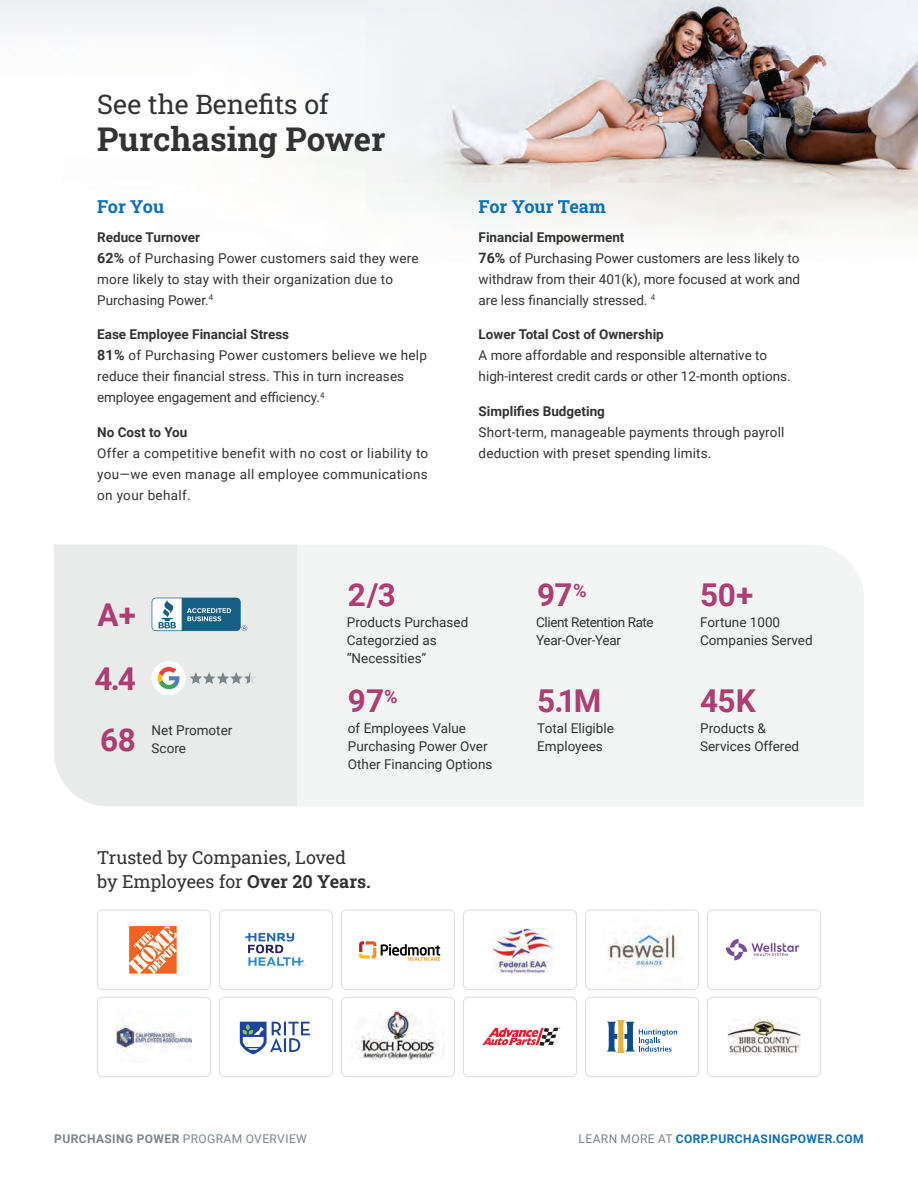
<style>
.page{position:relative;width:918px;height:1188px;background:#fff}
.page>*{position:absolute;margin:0;border:0;box-sizing:border-box;transform-origin:0 0}
._24pt_Header{font:700 33px "Roboto Slab";color:#323332}
.t1{font:700 31.5px "Roboto";letter-spacing:-.015em;color:#ad3d72}
._24pt_Header-2{font:27px "Roboto Slab";color:#323332}
._12_pt_subheads{font:18px/24px "Roboto Slab";color:#323332}
.t2{font:700 18px "Roboto Slab";color:#0770ba}
.Small_Body_Copy{font:13.5px/21px "Roboto";color:#323332}
.Small_Body_Copy-2{font:13.5px/21px "Roboto";letter-spacing:.025em;color:#323332}
.Small_Body_Copy-3{font:13.5px/18px "Roboto";letter-spacing:-.03em;color:#323332}
.t3{font:700 12px "Roboto";letter-spacing:.035em;color:#0770ba}
.t4{font:700 12px "Roboto";letter-spacing:.035em;color:#7c858c}
.s1{font-weight:700}
.s2{font-weight:700;font-size:14.25px}
.s3{font-weight:400}
.s4{font-weight:400;color:#7c858c}
</style>
<div class="page">
<img style="left:0;top:0;width:918px;height:234px">
<div style="left:54px;top:544px;width:243px;height:262px;background:#e9eaea"></div>
<div style="left:297px;top:545px;width:567px;height:261px;background:#f3f4f4"></div>
<svg style="left:482px;top:1028px;width:78px;height:18px"></svg>
<div style="left:463px;top:997px;width:114px;height:80px;border:1px solid #dbdcdb;border-radius:5px"></div>
<svg style="left:726px;top:939px;width:73px;height:21px"></svg>
<div style="left:707px;top:910px;width:114px;height:80px;border:1px solid #dbdcdb;border-radius:5px"></div>
<svg style="left:240px;top:1022px;width:70px;height:32px"></svg>
<div style="left:219px;top:997px;width:114px;height:80px;border:1px solid #dbdcdb;border-radius:5px"></div>
<img style="left:116px;top:1023px;width:76px;height:30px">
<div style="left:97px;top:997px;width:114px;height:80px;border:1px solid #dbdcdb;border-radius:5px"></div>
<svg style="left:607px;top:1020px;width:70px;height:33px"></svg>
<div style="left:585px;top:997px;width:114px;height:80px;border:1px solid #dbdcdb;border-radius:5px"></div>
<img style="left:727px;top:1019px;width:74px;height:36px">
<div style="left:707px;top:997px;width:114px;height:80px;border:1px solid #dbdcdb;border-radius:5px"></div>
<img style="left:608px;top:926px;width:74px;height:41px">
<div style="left:585px;top:910px;width:114px;height:80px;border:1px solid #dbdcdb;border-radius:5px"></div>
<svg style="left:245px;top:933px;width:60px;height:33px"></svg>
<div style="left:219px;top:910px;width:114px;height:80px;border:1px solid #dbdcdb;border-radius:5px"></div>
<img style="left:493px;top:929px;width:61px;height:45px">
<div style="left:463px;top:910px;width:114px;height:80px;border:1px solid #dbdcdb;border-radius:5px"></div>
<svg style="left:359px;top:941px;width:81px;height:20px"></svg>
<div style="left:341px;top:910px;width:114px;height:80px;border:1px solid #dbdcdb;border-radius:5px"></div>
<img style="left:351px;top:1011px;width:94px;height:49px">
<div style="left:341px;top:997px;width:114px;height:80px;border:1px solid #dbdcdb;border-radius:5px"></div>
<svg style="left:129px;top:926px;width:48px;height:48px"></svg>
<div style="left:97px;top:910px;width:114px;height:80px;border:1px solid #dbdcdb;border-radius:5px"></div>
<div style="left:152px;top:661px;width:34px;height:34px;background:#fff;border-radius:50%"></div>
<svg style="left:158px;top:667px;width:22px;height:22px"></svg>
<svg style="left:190px;top:672px;width:67px;height:12px"></svg>
<svg style="left:152px;top:598px;width:95px;height:33px"></svg>
<p class="_24pt_Header-2" style="left:97px;top:85px;width:233px">See the Benefits of</p>
<p class="_24pt_Header" style="left:97px;top:117px;width:290px">Purchasing Power</p>
<p class="t2" style="left:97px;top:194px;width:69px">For You</p>
<p class="t2" style="left:479px;top:194px;width:129px">For Your Team</p>
<p class="Small_Body_Copy" style="left:97px;top:226px;width:323px"><span class="s1">Reduce Turnover<br></span><span class="s2">62%</span> of Purchasing Power customers said they were more likely to stay with their organization due to Purchasing Power.<sup>4</sup></p>
<p class="Small_Body_Copy" style="left:97px;top:323px;width:331px"><span class="s1">Ease Employee Financial Stress<br></span><span class="s2">81%</span> of Purchasing Power customers believe we help reduce their financial stress. This in turn increases employee engagement and efficiency.<sup>4</sup></p>
<p class="Small_Body_Copy-2" style="left:97px;top:421px;width:333px"><span class="s1">No Cost to You<br></span>Offer a competitive benefit with no cost or liability to you—we even manage all employee communications on your behalf.</p>
<p class="Small_Body_Copy" style="left:479px;top:226px;width:323px"><span class="s1">Financial Empowerment<br></span><span class="s2">76%</span> of Purchasing Power customers are less likely to withdraw from their 401(k), more focused at work and are less financially stressed. <sup>4</sup></p>
<p class="Small_Body_Copy" style="left:479px;top:323px;width:314px"><span class="s1">Lower Total Cost of Ownership<br></span>A more affordable and responsible alternative to high-interest credit cards or other 12-month options.</p>
<p class="Small_Body_Copy" style="left:479px;top:400px;width:307px"><span class="s1">Simplifies Budgeting<br></span>Short-term, manageable payments through payroll deduction with preset spending limits.</p>
<p class="t1" style="left:98px;top:593px;width:40px">A+</p>
<p class="t1" style="left:348px;top:573px;width:49px">2/3</p>
<p class="Small_Body_Copy" style="left:347px;top:613px;width:123px;line-height:18px">Products Purchased<br>Categorzied as “Necessities”</p>
<p class="t1" style="left:537px;top:573px;width:51px">97<sup>%</sup></p>
<p class="Small_Body_Copy-3" style="left:536px;top:613px;width:119px">Client Retention Rate<br>Year-Over-Year</p>
<p class="t1" style="left:700px;top:573px;width:55px">50+</p>
<p class="Small_Body_Copy" style="left:700px;top:613px;width:114px;line-height:18px">Fortune 1000<br>Companies Served</p>
<p class="t1" style="left:94px;top:657px;width:43px">4.4</p>
<p class="t1" style="left:100px;top:718px;width:37px">68</p>
<p class="Small_Body_Copy" style="left:152px;top:719px;width:82px">Net Promoter</p>
<p class="Small_Body_Copy" style="left:152px;top:737px;width:36px">Score</p>
<p class="t1" style="left:348px;top:678px;width:51px">97<sup>%</sup></p>
<p class="Small_Body_Copy" style="left:348px;top:718px;width:146px;line-height:18px">of Employees Value<br>Purchasing Power Over<br>Other Financing Options</p>
<p class="_12_pt_subheads" style="left:97px;top:845px;width:275px">Trusted by Companies, Loved by Employees for <span class="s1">Over 20 Years.</span></p>
<p class="t1" style="left:537px;top:678px;width:66px">5.1M</p>
<p class="Small_Body_Copy" style="left:537px;top:718px;width:78px;line-height:18px">Total Eligible<br>Employees</p>
<p class="t1" style="left:700px;top:678px;width:57px">45K</p>
<p class="Small_Body_Copy" style="left:700px;top:718px;width:101px;line-height:18px">Products &amp;<br>Services Offered</p>
<p class="t4" style="left:54px;top:1130px;width:254px">PURCHASING POWER <span class="s3">PROGRAM OVERVIEW</span></p>
<p class="t3" style="left:579px;top:1130px;width:287px"><span class="s4">LEARN MORE AT</span> CORP.PURCHASINGPOWER.COM</p>
</div>
